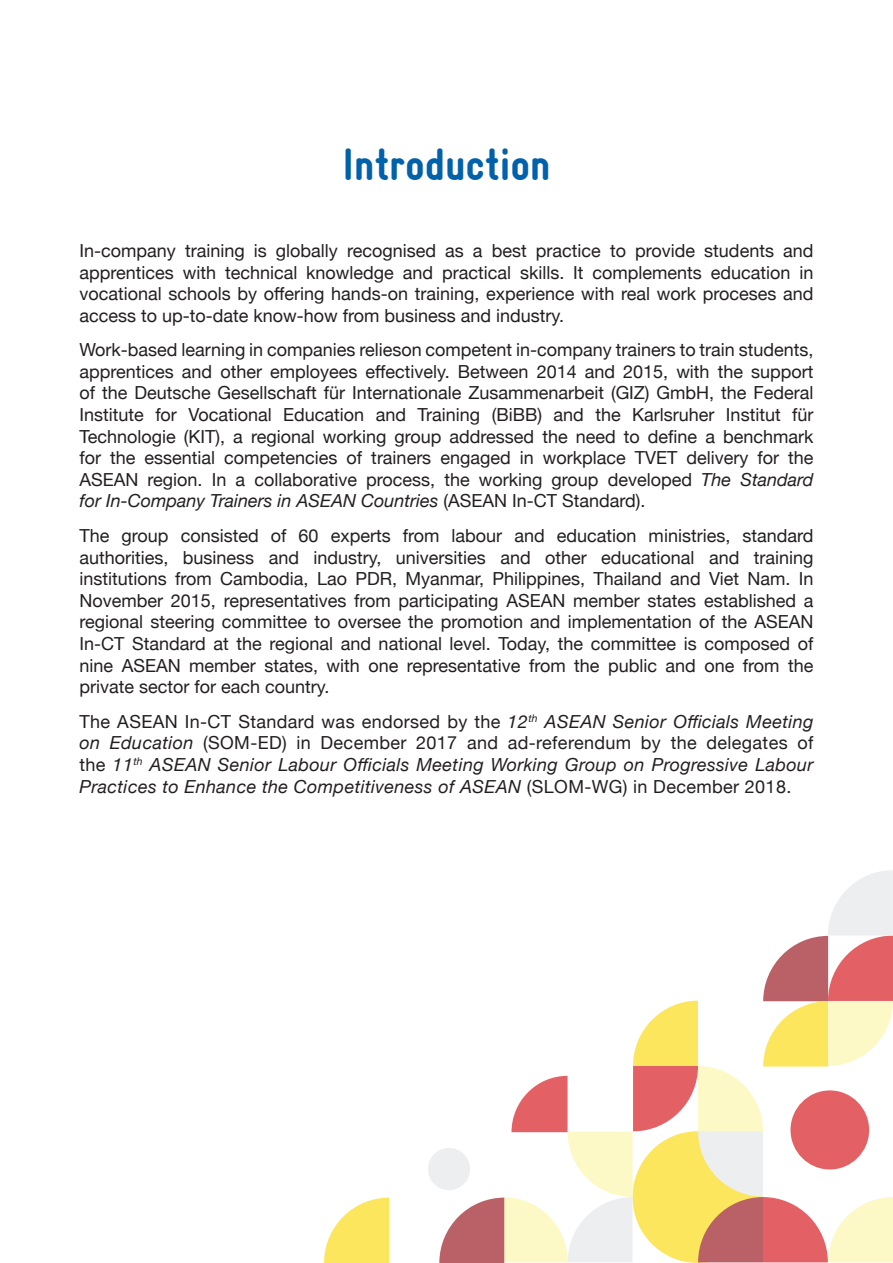
<style>
.page{position:relative;width:893px;height:1263px;background:#fff}
.page>*{position:absolute;margin:0;border:0;box-sizing:border-box;transform-origin:0 0}
.t1{font:900 condensed 45px "Gravur";color:#0161aa}
.t2{font:18px/21.6px "Helvetica Neue";color:#231f20;text-align:justify}
.t3{font:italic 18px/21.6px "Helvetica Neue";letter-spacing:.02em;color:#231f20;text-align:justify}
.s1{font-style:italic}
.s2{font-style:normal}
</style>
<div class="page">
<svg style="left:324px;top:1197px;width:65px;height:66px"></svg>
<svg style="left:439px;top:870px;width:454px;height:393px"></svg>
<div style="left:790px;top:1090px;width:79px;height:79px;background:#e36065;border-radius:50%"></div>
<div style="left:428px;top:1148px;width:42px;height:42px;background:#edeeef;border-radius:50%"></div>
<p class="t1" style="left:342px;top:139px;width:209px">Introduction</p>
<p class="t2" style="left:80px;top:241px;width:735px">In-company training is globally recognised as a best practice to provide students and apprentices with technical knowledge and practical skills. It complements education in vocational schools by offering hands-on training, experience with real work proceses and access to up-to-date know-how from business and industry.</p>
<p class="t2" style="left:80px;top:340px;width:735px">Work-based learning in companies relieson competent in-company trainers to train students, apprentices and other employees effectively. Between 2014 and 2015, with the support of the Deutsche Gesellschaft für Internationale Zusammenarbeit (GIZ) GmbH, the Federal Institute for Vocational Education and Training (BiBB) and the Karlsruher Institut für Technologie (KIT), a regional working group addressed the need to define a benchmark for the essential competencies of trainers engaged in workplace TVET delivery for the ASEAN region. In a collaborative process, the working group developed <span class="s1">The Standard for In-Company Trainers in ASEAN Countries</span> (ASEAN In-CT Standard).</p>
<p class="t2" style="left:80px;top:526px;width:735px">The group consisted of 60 experts from labour and education ministries, standard authorities, business and industry, universities and other educational and training institutions from Cambodia, Lao PDR, Myanmar, Philippines, Thailand and Viet Nam. In November 2015, representatives from participating ASEAN member states established a regional steering committee to oversee the promotion and implementation of the ASEAN In-CT Standard at the regional and national level. Today, the committee is composed of nine ASEAN member states, with one representative from the public and one from the private sector for each country.</p>
<p class="t3" style="left:80px;top:711px;width:735px"><span class="s2">The ASEAN In-CT Standard was endorsed by the</span> 12<sup>th</sup> ASEAN Senior Officials Meeting on Education <span class="s2">(SOM-ED) in December 2017 and ad-referendum by the delegates of the</span> 11<sup>th</sup> ASEAN Senior Labour Officials Meeting Working Group on Progressive Labour Practices to Enhance the Competitiveness of ASEAN <span class="s2">(SLOM-WG) in December 2018.</span></p>
</div>
